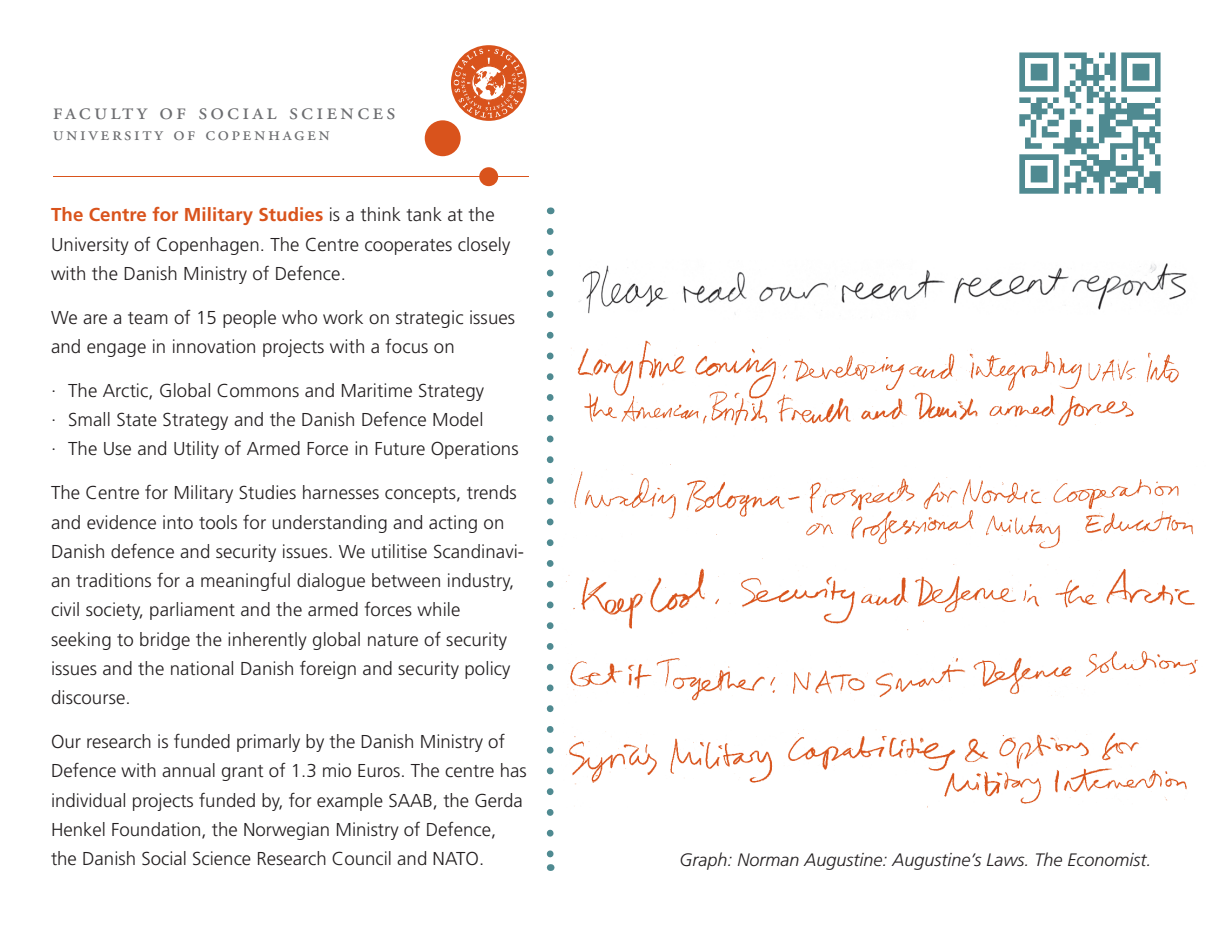
<style>
.page{position:relative;width:1212px;height:925px;background:#fff}
.page>*{position:absolute;margin:0;border:0;box-sizing:border-box;transform-origin:0 0}
.t1{font:24.07px "Adobe Garamond Pro";letter-spacing:.13em;color:#6c6d70}
.t2{font:19.8px "Adobe Garamond Pro";letter-spacing:.13em;color:#6c6d70}
.t3{font:300 18.68px/29.2px "Frutiger";letter-spacing:.005em;color:#231f20}
.t4{font:italic 300 18px "Frutiger";color:#231f20}
.s1{font-weight:700;color:#d9531c}
</style>
<div class="page">
<hr style="left:53px;top:176px;width:475px;height:1px;background:#d9531c">
<svg style="left:451px;top:45px;width:76px;height:76px"></svg>
<div style="left:479px;top:167px;width:19px;height:19px;background:#d9531c;border-radius:50%"></div>
<div style="left:425px;top:120px;width:36px;height:36px;background:#d9531c;border-radius:50%"></div>
<svg style="left:454px;top:49px;width:70px;height:69px"></svg>
<img style="left:1019px;top:52px;width:142px;height:142px">
<img style="left:566px;top:340px;width:632px;height:468px">
<img style="left:579px;top:263px;width:608px;height:55px">
<svg style="left:547px;top:231px;width:6px;height:626px"></svg>
<p class="t1" style="left:53px;top:97px;width:344px">faculty of social sciences</p>
<p class="t2" style="left:53px;top:122px;width:279px">university of copenhagen</p>
<p class="t3" style="left:51px;top:200px;width:461px"><span class="s1">The Centre for Military Studies</span> is a think tank at the<br>University of Copenhagen. The Centre cooperates closely with the Danish Ministry of Defence.</p>
<p class="t3" style="left:51px;top:303px;width:466px">We are a team of 15 people who work on strategic issues and engage in innovation projects with a focus on</p>
<p class="t3" style="left:51px;top:376px;width:469px">· The Arctic, Global Commons and Maritime Strategy<br>· Small State Strategy and the Danish Defence Model<br>· The Use and Utility of Armed Force in Future Operations</p>
<p class="t3" style="left:51px;top:478px;width:475px">The Centre for Military Studies harnesses concepts, trends and evidence into tools for understanding and acting on Danish defence and security issues. We utilitise Scandinavi&shy;an traditions for a meaningful dialogue between industry, civil society, parliament and the armed forces while seeking to bridge the inherently global nature of security issues and the national Danish foreign and security policy discourse.</p>
<p class="t3" style="left:51px;top:727px;width:477px">Our research is funded primarly by the Danish Ministry of Defence with annual grant of 1.3 mio Euros. The centre has individual projects funded by, for example SAAB, the Gerda Henkel Foundation, the Norwegian Ministry of Defence, the Danish Social Science Research Council and NATO.</p>
<p class="t4" style="left:679px;top:850px;width:474px">Graph: Norman Augustine: Augustine’s Laws. The Economist.</p>
</div>
